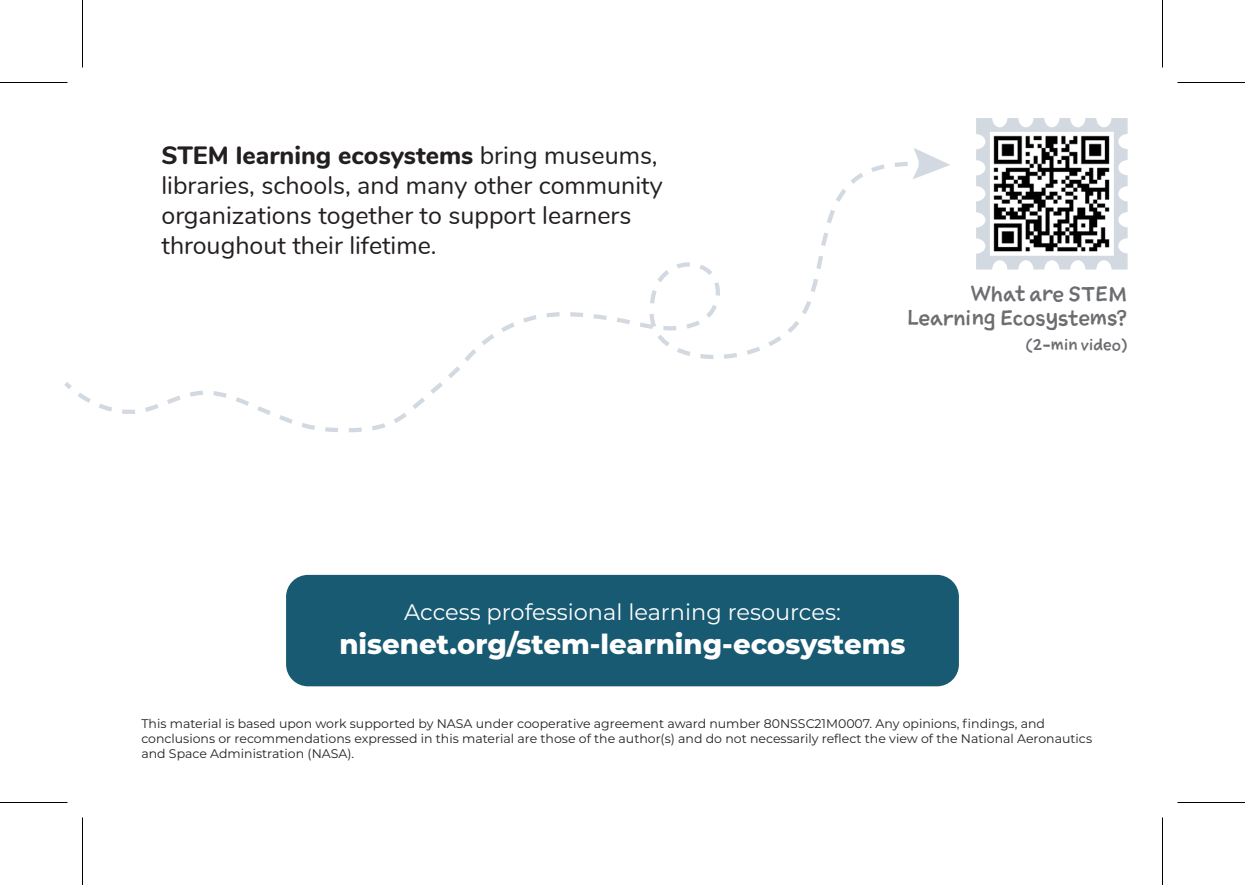
<style>
.page{position:relative;width:1245px;height:885px;background:#fff}
.page>*{position:absolute;margin:0;border:0;box-sizing:border-box;transform-origin:0 0}
.t1{font:800 27.5px "Montserrat";color:#fff}
.t2{font:25px/30px "Nunito";color:#231f20}
.t3{font:22.5px "Montserrat";color:#fff}
.t4{font:20px/24px "Sketchnote Text";color:#6c6d70;text-align:right}
.t5{font:15px "Sketchnote Text";color:#6c6d70}
.t6{font:12.5px/15px "Montserrat";color:#231f20}
.s1{font-weight:800}
</style>
<div class="page">
<svg style="left:64px;top:382px;width:8px;height:7px"></svg>
<svg style="left:78px;top:162px;width:830px;height:271px"></svg>
<svg style="left:913px;top:148px;width:37px;height:31px"></svg>
<svg style="left:976px;top:118px;width:152px;height:152px"></svg>
<div style="left:286px;top:575px;width:673px;height:111px;background:#175a72;border-radius:22px"></div>
<hr style="left:0;top:82px;width:68px;height:1px;background:#000">
<hr style="left:1178px;top:82px;width:67px;height:1px;background:#000">
<hr style="left:0;top:802px;width:68px;height:1px;background:#000">
<hr style="left:1178px;top:802px;width:67px;height:1px;background:#000">
<hr style="left:82px;top:0;width:1px;height:68px;background:#000">
<hr style="left:82px;top:818px;width:1px;height:67px;background:#000">
<hr style="left:1162px;top:0;width:1px;height:68px;background:#000">
<hr style="left:1162px;top:818px;width:1px;height:67px;background:#000">
<h2 class="t2" style="left:162px;top:139px;width:503px"><span class="s1">STEM learning ecosystems</span> bring museums, libraries, schools, and many other community organizations together to support learners throughout their lifetime.</h2>
<h3 class="t4" style="left:907px;top:282px;width:222px">What are STEM<br>Learning Ecosystems?</h3>
<p class="t5" style="left:1026px;top:335px;width:104px">(2-min video)</p>
<h3 class="t3" style="left:404px;top:597px;width:438px">Access professional learning resources:</h3>
<h1 class="t1" style="left:339px;top:624px;width:568px">nisenet.org/stem-learning-ecosystems</h1>
<p class="t6" style="left:141px;top:716px;width:952px">This material is based upon work supported by NASA under cooperative agreement award number 80NSSC21M0007. Any opinions, findings, and conclusions or recommendations expressed in this material are those of the author(s) and do not necessarily reflect the view of the National Aeronautics and Space Administration (NASA).</p>
</div>
